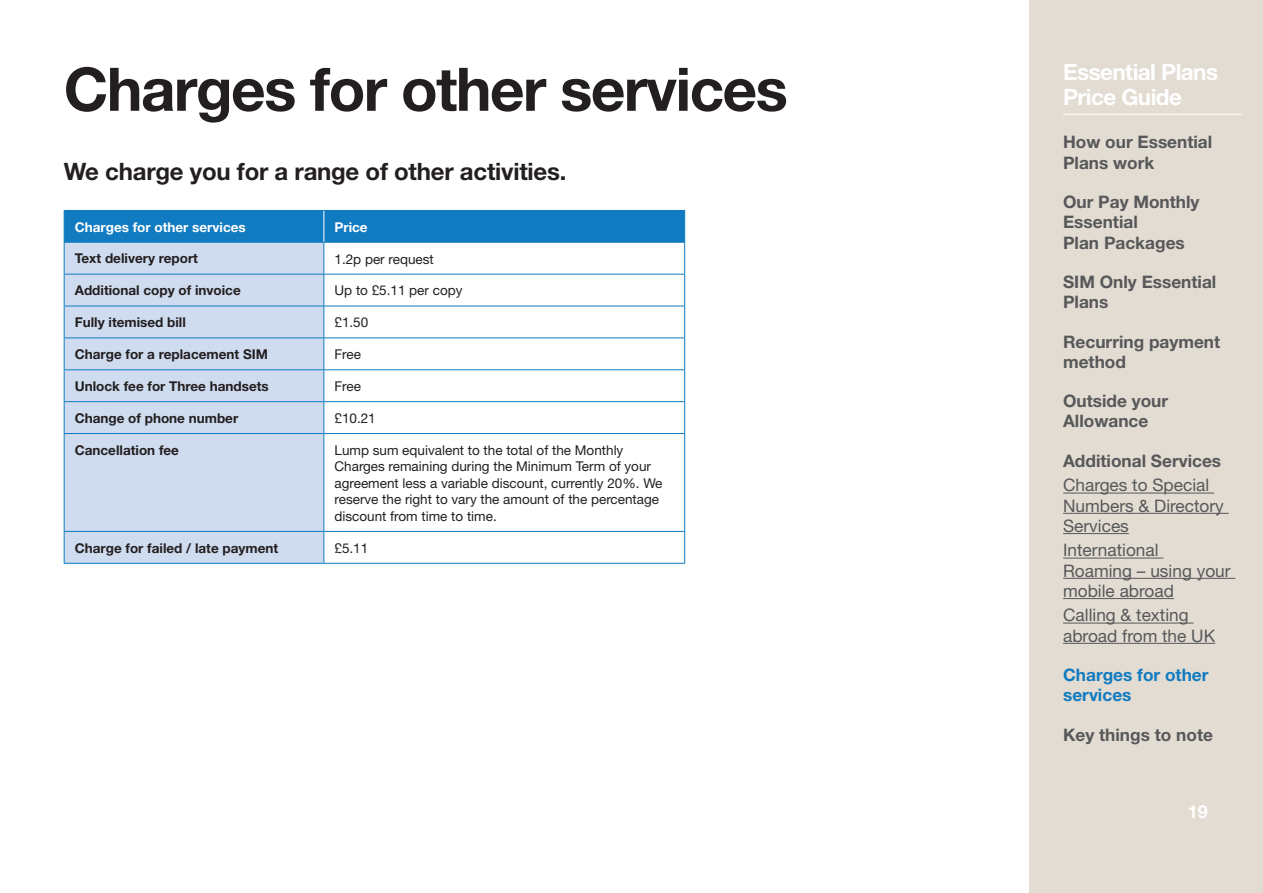
<style>
.page{position:relative;width:1263px;height:893px;background:#fff}
.page>*{position:absolute;margin:0;border:0;box-sizing:border-box;transform-origin:0 0}
.titles_h1{font:700 60.15px "Helvetica Neue LT";letter-spacing:-.025em;color:#231f20}
.titles_h2_notoc{font:700 24px "Helvetica Neue LT";letter-spacing:-.01em;color:#231f20}
.t1{font:700 22.5px "Helvetica Neue LT";letter-spacing:-.025em;color:#fff}
.t2{font:700 18px "Helvetica Neue LT";color:#fff}
.toc_1{font:700 17.25px/20.2px "Helvetica Neue LT";color:#57585a}
.toc_2{font:17.25px/20.2px "Helvetica Neue LT";color:#57585a}
.toc_1-2{font:700 17.25px/20.2px "Helvetica Neue LT";color:#107bc1}
.table_copy_left{font:13.5px/16.5px "Helvetica Neue LT";color:#231f20}
.table_copy_left-2{font:700 13.5px "Helvetica Neue LT";color:#231f20}
.table_header_left{font:700 13.5px "Helvetica Neue LT";color:#fff}
</style>
<div class="page">
<div style="left:1029px;top:0;width:234px;height:893px;background:#e3dcd2"></div>
<hr style="left:1063px;top:114px;width:179px;height:1px;background:#fff">
<div style="left:65px;top:211px;width:619px;height:31px;background:#107bc1"></div>
<div style="left:65px;top:243px;width:258px;height:320px;background:#cfdbef"></div>
<svg style="left:324px;top:243px;width:360px;height:320px"></svg>
<hr style="left:64px;top:243px;width:1px;height:31px;background:#107bc1">
<hr style="left:64px;top:275px;width:1px;height:31px;background:#107bc1">
<hr style="left:64px;top:306px;width:1px;height:32px;background:#107bc1">
<hr style="left:64px;top:338px;width:1px;height:31px;background:#107bc1">
<hr style="left:64px;top:370px;width:1px;height:31px;background:#107bc1">
<hr style="left:64px;top:402px;width:1px;height:31px;background:#107bc1">
<hr style="left:64px;top:434px;width:1px;height:97px;background:#107bc1">
<hr style="left:64px;top:532px;width:1px;height:31px;background:#107bc1">
<hr style="left:64px;top:211px;width:1px;height:31px;background:#107bc1">
<hr style="left:64px;top:210px;width:260px;height:1px;background:#107bc1">
<hr style="left:324px;top:210px;width:361px;height:1px;background:#107bc1">
<hr style="left:684px;top:243px;width:1px;height:31px;background:#107bc1">
<hr style="left:684px;top:275px;width:1px;height:31px;background:#107bc1">
<hr style="left:684px;top:306px;width:1px;height:32px;background:#107bc1">
<hr style="left:684px;top:338px;width:1px;height:31px;background:#107bc1">
<hr style="left:684px;top:370px;width:1px;height:31px;background:#107bc1">
<hr style="left:684px;top:402px;width:1px;height:31px;background:#107bc1">
<hr style="left:684px;top:434px;width:1px;height:97px;background:#107bc1">
<hr style="left:684px;top:532px;width:1px;height:31px;background:#107bc1">
<hr style="left:323px;top:211px;width:1px;height:31px;background:#fff">
<hr style="left:684px;top:211px;width:1px;height:31px;background:#107bc1">
<hr style="left:323px;top:243px;width:1px;height:31px;background:#107bc1">
<hr style="left:323px;top:275px;width:1px;height:31px;background:#107bc1">
<hr style="left:323px;top:306px;width:1px;height:32px;background:#107bc1">
<hr style="left:323px;top:338px;width:1px;height:31px;background:#107bc1">
<hr style="left:323px;top:370px;width:1px;height:31px;background:#107bc1">
<hr style="left:323px;top:402px;width:1px;height:31px;background:#107bc1">
<hr style="left:323px;top:434px;width:1px;height:97px;background:#107bc1">
<hr style="left:323px;top:532px;width:1px;height:31px;background:#107bc1">
<hr style="left:64px;top:274px;width:260px;height:1px;background:#107bc1">
<hr style="left:324px;top:274px;width:361px;height:1px;background:#107bc1">
<hr style="left:64px;top:242px;width:260px;height:1px;background:#107bc1">
<hr style="left:324px;top:242px;width:361px;height:1px;background:#107bc1">
<hr style="left:64px;top:306px;width:260px;height:1px;background:#107bc1">
<hr style="left:324px;top:306px;width:361px;height:1px;background:#107bc1">
<hr style="left:64px;top:338px;width:260px;height:1px;background:#107bc1">
<hr style="left:324px;top:338px;width:361px;height:1px;background:#107bc1">
<hr style="left:64px;top:369px;width:260px;height:1px;background:#107bc1">
<hr style="left:324px;top:369px;width:361px;height:1px;background:#107bc1">
<hr style="left:64px;top:401px;width:260px;height:1px;background:#107bc1">
<hr style="left:324px;top:401px;width:361px;height:1px;background:#107bc1">
<hr style="left:64px;top:433px;width:260px;height:1px;background:#107bc1">
<hr style="left:324px;top:433px;width:361px;height:1px;background:#107bc1">
<hr style="left:64px;top:531px;width:260px;height:1px;background:#107bc1">
<hr style="left:324px;top:531px;width:361px;height:1px;background:#107bc1">
<hr style="left:64px;top:563px;width:260px;height:1px;background:#107bc1">
<hr style="left:324px;top:563px;width:361px;height:1px;background:#107bc1">
<hr style="left:1063px;top:493px;width:151px;height:1px;background:#57585a">
<hr style="left:1063px;top:513px;width:166px;height:1px;background:#57585a">
<hr style="left:1063px;top:533px;width:66px;height:1px;background:#57585a">
<hr style="left:1063px;top:558px;width:100px;height:1px;background:#57585a">
<hr style="left:1063px;top:578px;width:172px;height:1px;background:#57585a">
<hr style="left:1063px;top:598px;width:111px;height:1px;background:#57585a">
<hr style="left:1063px;top:623px;width:130px;height:1px;background:#57585a">
<hr style="left:1063px;top:643px;width:152px;height:1px;background:#57585a">
<p class="titles_h1" style="left:64px;top:52px;width:726px">Charges for other services</p>
<p class="titles_h2_notoc" style="left:64px;top:157px;width:504px">We charge you for a range of other activities.</p>
<p class="table_header_left" style="left:75px;top:218px;width:173px">Charges for other services</p>
<p class="table_header_left" style="left:334px;top:218px;width:35px">Price</p>
<p class="table_copy_left-2" style="left:75px;top:250px;width:125px">Text delivery report</p>
<p class="table_copy_left" style="left:334px;top:250px;width:101px">1.2p per request</p>
<p class="table_copy_left-2" style="left:75px;top:282px;width:167px">Additional copy of invoice</p>
<p class="table_copy_left" style="left:334px;top:282px;width:130px">Up to £5.11 per copy</p>
<p class="table_copy_left-2" style="left:75px;top:314px;width:113px">Fully itemised bill</p>
<p class="table_copy_left" style="left:334px;top:314px;width:35px">£1.50</p>
<p class="table_copy_left-2" style="left:75px;top:346px;width:195px">Charge for a replacement SIM</p>
<p class="table_copy_left" style="left:334px;top:346px;width:28px">Free</p>
<p class="table_copy_left-2" style="left:75px;top:378px;width:196px">Unlock fee for Three handsets</p>
<p class="table_copy_left" style="left:334px;top:378px;width:28px">Free</p>
<p class="table_copy_left-2" style="left:75px;top:410px;width:165px">Change of phone number</p>
<p class="table_copy_left" style="left:334px;top:410px;width:43px">£10.21</p>
<p class="table_copy_left-2" style="left:75px;top:442px;width:106px">Cancellation fee</p>
<p class="table_copy_left" style="left:334px;top:442px;width:329px">Lump sum equivalent to the total of the Monthly Charges remaining during the Minimum Term of your agreement less a variable discount, currently 20%. We reserve the right to vary the amount of the percentage discount from time to time.</p>
<p class="table_copy_left-2" style="left:75px;top:539px;width:205px">Charge for failed / late payment</p>
<p class="table_copy_left" style="left:334px;top:539px;width:35px">£5.11</p>
<h3 class="t1" style="left:1063px;top:58px;width:156px">Essential Plans</h3>
<h3 class="t1" style="left:1063px;top:83px;width:120px">Price Guide</h3>
<p class="toc_1" style="left:1063px;top:132px;width:151px">How our Essential<br>Plans work</p>
<p class="toc_1" style="left:1063px;top:191px;width:138px">Our Pay Monthly<br>Essential<br>Plan Packages</p>
<p class="toc_1" style="left:1063px;top:271px;width:155px">SIM Only Essential<br>Plans</p>
<p class="toc_1" style="left:1063px;top:331px;width:159px">Recurring payment method</p>
<p class="toc_1" style="left:1063px;top:391px;width:107px">Outside your<br>Allowance</p>
<p class="toc_1" style="left:1063px;top:450px;width:160px">Additional Services</p>
<p class="toc_2" style="left:1063px;top:475px;width:162px">Charges to Special<br>Numbers &amp; Directory<br>Services</p>
<p class="toc_2" style="left:1063px;top:540px;width:169px">International<br>Roaming – using your mobile abroad</p>
<p class="toc_2" style="left:1063px;top:605px;width:154px">Calling &amp; texting abroad from the UK</p>
<p class="toc_1-2" style="left:1063px;top:664px;width:147px">Charges for other services</p>
<p class="toc_1" style="left:1063px;top:724px;width:151px">Key things to note</p>
<h3 class="t2" style="left:1188px;top:801px;width:22px">19</h3>
</div>
